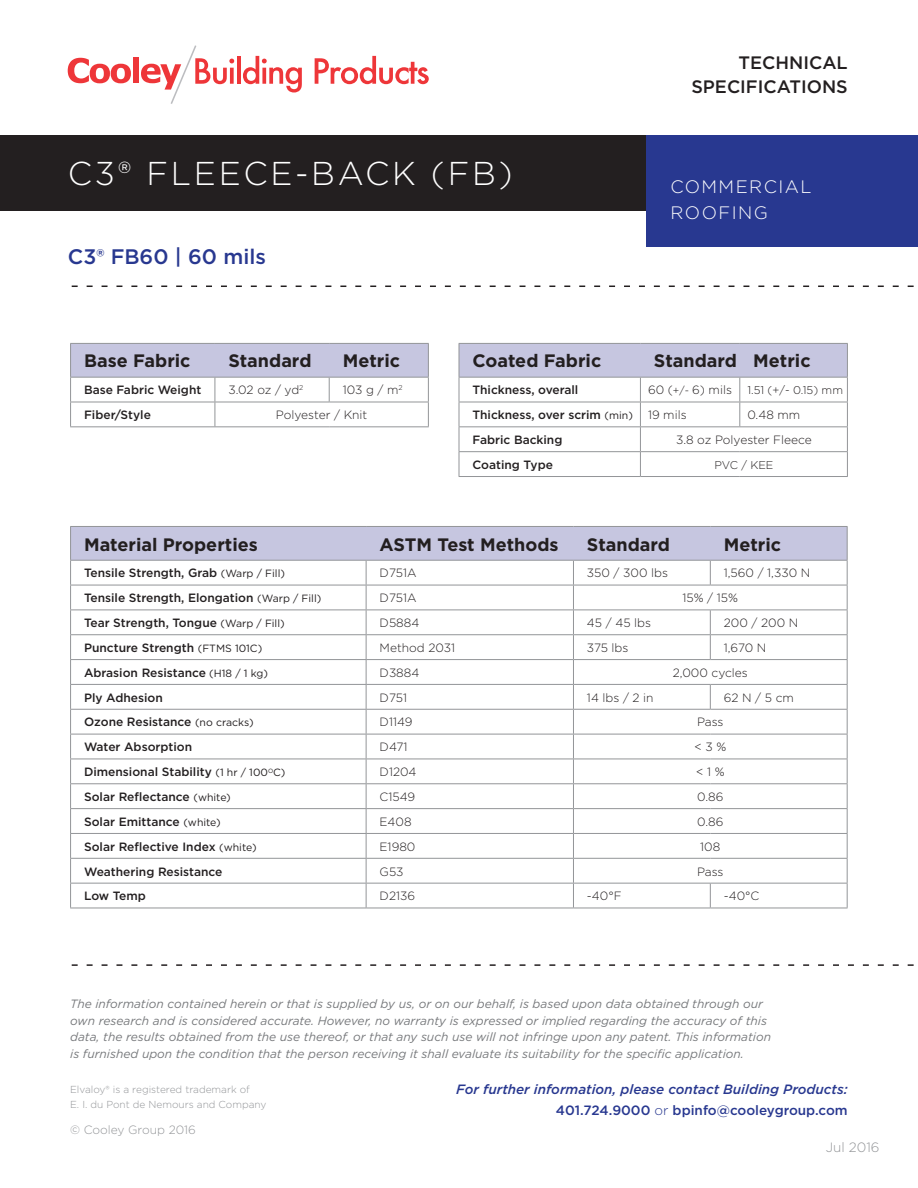
<style>
.page{position:relative;width:918px;height:1188px;background:#fff}
.page>*{position:absolute;margin:0;border:0;box-sizing:border-box;transform-origin:0 0}
.Product_Name{font:300 33px "Gotham";letter-spacing:.08em;color:#fff}
.Product_Name-2{font:500 21px "Gotham";color:#283890}
.t1{font:700 18px "Gotham";color:#231f20}
.t2{font:500 18px/24px "Gotham";color:#231f20;text-align:right}
.t3{font:300 18px/25.5px "Gotham";letter-spacing:.08em;color:#fff}
.t4{font:italic 500 13.5px/21px "Gotham";color:#283890;text-align:right}
.t5{font:300 13.5px "Gotham";color:#939598}
.t6{font:500 12px "Gotham";color:#231f20}
.t7{font:italic 12px/16.5px "Gotham";color:#76787b}
.t8{font:300 12px "Gotham";color:#231f20}
.t9{font:300 12px "Gotham";color:#939598}
.t10{font:300 11.25px "Gotham";color:#231f20}
.t11{font:300 10.2px/15px "Gotham";color:#939598}
.s1{font-size:10.5px}
.s2{font-weight:400;font-size:10.5px}
.s3{font-style:normal}
.s4{font-weight:300;font-style:normal}
</style>
<div class="page">
<svg style="left:68px;top:58px;width:63px;height:25px"></svg>
<div style="left:133px;top:57px;width:6px;height:26px;background:#ee3639"></div>
<hr style="left:237px;top:56px;width:4px;height:28px;background:#ee3639">
<svg style="left:243px;top:56px;width:59px;height:37px"></svg>
<svg style="left:315px;top:56px;width:114px;height:28px"></svg>
<svg style="left:141px;top:45px;width:93px;height:59px"></svg>
<div style="left:0;top:136px;width:918px;height:75px;background:#231f20"></div>
<div style="left:647px;top:136px;width:271px;height:111px;background:#283890"></div>
<svg style="left:72px;top:964px;width:842px;height:2px"></svg>
<svg style="left:72px;top:286px;width:842px;height:1px"></svg>
<svg style="left:70px;top:343px;width:778px;height:133px"></svg>
<hr style="left:459px;top:476px;width:181px;height:1px;background:#939598">
<hr style="left:70px;top:343px;width:145px;height:1px;background:#939598">
<hr style="left:70px;top:344px;width:1px;height:33px;background:#939598">
<hr style="left:215px;top:343px;width:114px;height:1px;background:#939598">
<hr style="left:329px;top:343px;width:100px;height:1px;background:#939598">
<hr style="left:428px;top:344px;width:1px;height:33px;background:#939598">
<hr style="left:459px;top:343px;width:181px;height:1px;background:#939598">
<hr style="left:459px;top:344px;width:1px;height:33px;background:#939598">
<hr style="left:640px;top:343px;width:100px;height:1px;background:#939598">
<hr style="left:740px;top:343px;width:108px;height:1px;background:#939598">
<hr style="left:847px;top:344px;width:1px;height:33px;background:#939598">
<hr style="left:70px;top:377px;width:145px;height:1px;background:#939598">
<hr style="left:215px;top:377px;width:114px;height:1px;background:#939598">
<hr style="left:329px;top:377px;width:100px;height:1px;background:#939598">
<hr style="left:459px;top:377px;width:181px;height:1px;background:#939598">
<hr style="left:640px;top:377px;width:100px;height:1px;background:#939598">
<hr style="left:740px;top:377px;width:108px;height:1px;background:#939598">
<hr style="left:215px;top:402px;width:114px;height:1px;background:#939598">
<hr style="left:329px;top:402px;width:100px;height:1px;background:#939598">
<hr style="left:640px;top:402px;width:100px;height:1px;background:#939598">
<hr style="left:740px;top:402px;width:108px;height:1px;background:#939598">
<hr style="left:640px;top:426px;width:100px;height:1px;background:#939598">
<hr style="left:740px;top:426px;width:108px;height:1px;background:#939598">
<hr style="left:640px;top:451px;width:100px;height:1px;background:#939598">
<hr style="left:740px;top:451px;width:108px;height:1px;background:#939598">
<hr style="left:640px;top:476px;width:100px;height:1px;background:#939598">
<hr style="left:740px;top:476px;width:108px;height:1px;background:#939598">
<svg style="left:70px;top:527px;width:778px;height:381px"></svg>
<hr style="left:70px;top:908px;width:296px;height:1px;background:#939598">
<hr style="left:366px;top:908px;width:207px;height:1px;background:#939598">
<hr style="left:573px;top:908px;width:137px;height:1px;background:#939598">
<hr style="left:710px;top:908px;width:138px;height:1px;background:#939598">
<hr style="left:70px;top:526px;width:296px;height:1px;background:#939598">
<hr style="left:70px;top:527px;width:1px;height:33px;background:#939598">
<hr style="left:366px;top:526px;width:207px;height:1px;background:#939598">
<hr style="left:573px;top:526px;width:137px;height:1px;background:#939598">
<hr style="left:710px;top:526px;width:138px;height:1px;background:#939598">
<hr style="left:847px;top:527px;width:1px;height:33px;background:#939598">
<hr style="left:70px;top:560px;width:296px;height:1px;background:#939598">
<hr style="left:366px;top:560px;width:207px;height:1px;background:#939598">
<hr style="left:573px;top:560px;width:137px;height:1px;background:#939598">
<hr style="left:710px;top:560px;width:138px;height:1px;background:#939598">
<p class="Product_Name" style="left:68px;top:153px;width:446px">C3® FLEECE-BACK (FB)</p>
<p class="Product_Name-2" style="left:68px;top:243px;width:200px">C3® FB60 | 60 mils</p>
<p class="t2" style="left:691px;top:50px;width:158px">TECHNICAL<br>SPECIFICATIONS</p>
<p class="t3" style="left:670px;top:174px;width:143px">COMMERCIAL<br>ROOFING</p>
<p class="t1" style="left:84px;top:349px;width:108px">Base Fabric</p>
<p class="t1" style="left:228px;top:349px;width:85px">Standard</p>
<p class="t1" style="left:343px;top:349px;width:59px">Metric</p>
<p class="t1" style="left:472px;top:349px;width:130px">Coated Fabric</p>
<p class="t1" style="left:654px;top:349px;width:158px">Standard Metric</p>
<p class="t6" style="left:84px;top:382px;width:119px">Base Fabric Weight</p>
<p class="t8" style="left:228px;top:383px;width:77px">3.02 oz / yd<sup>2</sup></p>
<p class="t8" style="left:343px;top:383px;width:61px">103 g / m<sup>2</sup></p>
<p class="t6" style="left:472px;top:382px;width:107px">Thickness, overall</p>
<p class="t8" style="left:648px;top:383px;width:85px">60 (<span class="s1">+/-</span> 6) mils</p>
<p class="t10" style="left:747px;top:383px;width:97px">1.51 (+/- 0.15) mm</p>
<p class="t6" style="left:84px;top:407px;width:68px">Fiber/Style</p>
<p class="t8" style="left:276px;top:407px;width:93px">Polyester / Knit</p>
<p class="t6" style="left:473px;top:407px;width:162px">Thickness, over scrim <span class="s2">(min)</span></p>
<p class="t8" style="left:648px;top:407px;width:40px">19 mils</p>
<p class="t8" style="left:747px;top:407px;width:54px">0.48 mm</p>
<p class="t6" style="left:472px;top:432px;width:91px">Fabric Backing</p>
<p class="t8" style="left:676px;top:432px;width:137px">3.8 oz Polyester Fleece</p>
<p class="t6" style="left:472px;top:457px;width:82px">Coating Type</p>
<p class="t10" style="left:714px;top:458px;width:61px">PVC / KEE</p>
<p class="t1" style="left:84px;top:532px;width:175px">Material Properties</p>
<p class="t1" style="left:380px;top:532px;width:180px">ASTM Test Methods</p>
<p class="t1" style="left:587px;top:532px;width:85px">Standard</p>
<p class="t1" style="left:724px;top:532px;width:59px">Metric</p>
<p class="t6" style="left:84px;top:565px;width:202px">Tensile Strength, Grab <span class="s2">(Warp / Fill)</span></p>
<p class="t8" style="left:380px;top:566px;width:38px">D751A</p>
<p class="t8" style="left:587px;top:566px;width:83px">350 / 300 lbs</p>
<p class="t8" style="left:724px;top:566px;width:88px">1,560 / 1,330 N</p>
<p class="t6" style="left:84px;top:590px;width:239px">Tensile Strength, Elongation <span class="s2">(Warp / Fill)</span></p>
<p class="t8" style="left:380px;top:590px;width:38px">D751A</p>
<p class="t8" style="left:683px;top:590px;width:57px">15% / 15%</p>
<p class="t6" style="left:84px;top:615px;width:202px">Tear Strength, Tongue <span class="s2">(Warp / Fill)</span></p>
<p class="t8" style="left:380px;top:615px;width:41px">D5884</p>
<p class="t8" style="left:587px;top:615px;width:66px">45 / 45 lbs</p>
<p class="t8" style="left:724px;top:615px;width:76px">200 / 200 N</p>
<p class="t6" style="left:84px;top:640px;width:180px">Puncture Strength <span class="s2">(FTMS 101C)</span></p>
<p class="t8" style="left:380px;top:640px;width:77px">Method 2031</p>
<p class="t8" style="left:587px;top:640px;width:43px">375 lbs</p>
<p class="t8" style="left:724px;top:640px;width:44px">1,670 N</p>
<p class="t6" style="left:84px;top:665px;width:185px">Abrasion Resistance <span class="s2">(H18 / 1 kg)</span></p>
<p class="t8" style="left:380px;top:665px;width:41px">D3884</p>
<p class="t8" style="left:673px;top:665px;width:77px">2,000 cycles</p>
<p class="t6" style="left:84px;top:690px;width:80px">Ply Adhesion</p>
<p class="t8" style="left:380px;top:690px;width:29px">D751</p>
<p class="t8" style="left:587px;top:690px;width:68px">14 lbs / 2 in</p>
<p class="t8" style="left:724px;top:690px;width:72px">62 N / 5 cm</p>
<p class="t6" style="left:84px;top:714px;width:171px">Ozone Resistance <span class="s2">(no cracks)</span></p>
<p class="t8" style="left:380px;top:715px;width:34px">D1149</p>
<p class="t8" style="left:697px;top:715px;width:28px">Pass</p>
<p class="t6" style="left:84px;top:739px;width:110px">Water Absorption</p>
<p class="t8" style="left:380px;top:739px;width:30px">D471</p>
<p class="t8" style="left:694px;top:739px;width:33px">&lt; 3 %</p>
<p class="t6" style="left:84px;top:764px;width:203px">Dimensional Stability <span class="s2">(1 hr / 100</span><sup>O</sup><span class="s2">C)</span></p>
<p class="t8" style="left:380px;top:764px;width:38px">D1204</p>
<p class="t8" style="left:696px;top:764px;width:30px">&lt; 1 %</p>
<p class="t6" style="left:84px;top:789px;width:148px">Solar Reflectance <span class="s2">(white)</span></p>
<p class="t8" style="left:380px;top:789px;width:37px">C1549</p>
<p class="t8" style="left:697px;top:789px;width:28px">0.86</p>
<p class="t6" style="left:84px;top:814px;width:138px">Solar Emittance <span class="s2">(white)</span></p>
<p class="t8" style="left:380px;top:814px;width:34px">E408</p>
<p class="t8" style="left:697px;top:814px;width:28px">0.86</p>
<p class="t6" style="left:84px;top:839px;width:174px">Solar Reflective Index <span class="s2">(white)</span></p>
<p class="t8" style="left:380px;top:839px;width:37px">E1980</p>
<p class="t8" style="left:700px;top:839px;width:22px">108</p>
<p class="t6" style="left:84px;top:863px;width:140px">Weathering Resistance</p>
<p class="t8" style="left:380px;top:864px;width:25px">G53</p>
<p class="t8" style="left:697px;top:864px;width:28px">Pass</p>
<p class="t6" style="left:84px;top:888px;width:63px">Low Temp</p>
<p class="t8" style="left:380px;top:889px;width:37px">D2136</p>
<p class="t8" style="left:587px;top:889px;width:36px">-40°F</p>
<p class="t8" style="left:724px;top:889px;width:37px">-40°C</p>
<p class="t7" style="left:70px;top:995px;width:702px">The information contained herein or that is supplied by us, or on our behalf, is based upon data obtained through our own research and is considered accurate. However, no warranty is expressed or implied regarding the accuracy of this data, the results obtained from the use thereof, or that any such use will not infringe upon any patent. This information is furnished upon the condition that the person receiving it shall evaluate its suitability for the specific application.</p>
<p class="t4" style="left:456px;top:1079px;width:393px">For further information, please contact Building Products:<br><span class="s3">401.724.9000</span> <span class="s4">or</span> <span class="s3">bpinfo@cooleygroup.com</span></p>
<p class="t11" style="left:70px;top:1082px;width:198px">Elvaloy® is a registered trademark of<br>E. I. du Pont de Nemours and Company</p>
<p class="t9" style="left:70px;top:1122px;width:127px">© Cooley Group 2016</p>
<p class="t5" style="left:826px;top:1139px;width:55px">Jul 2016</p>
</div>
